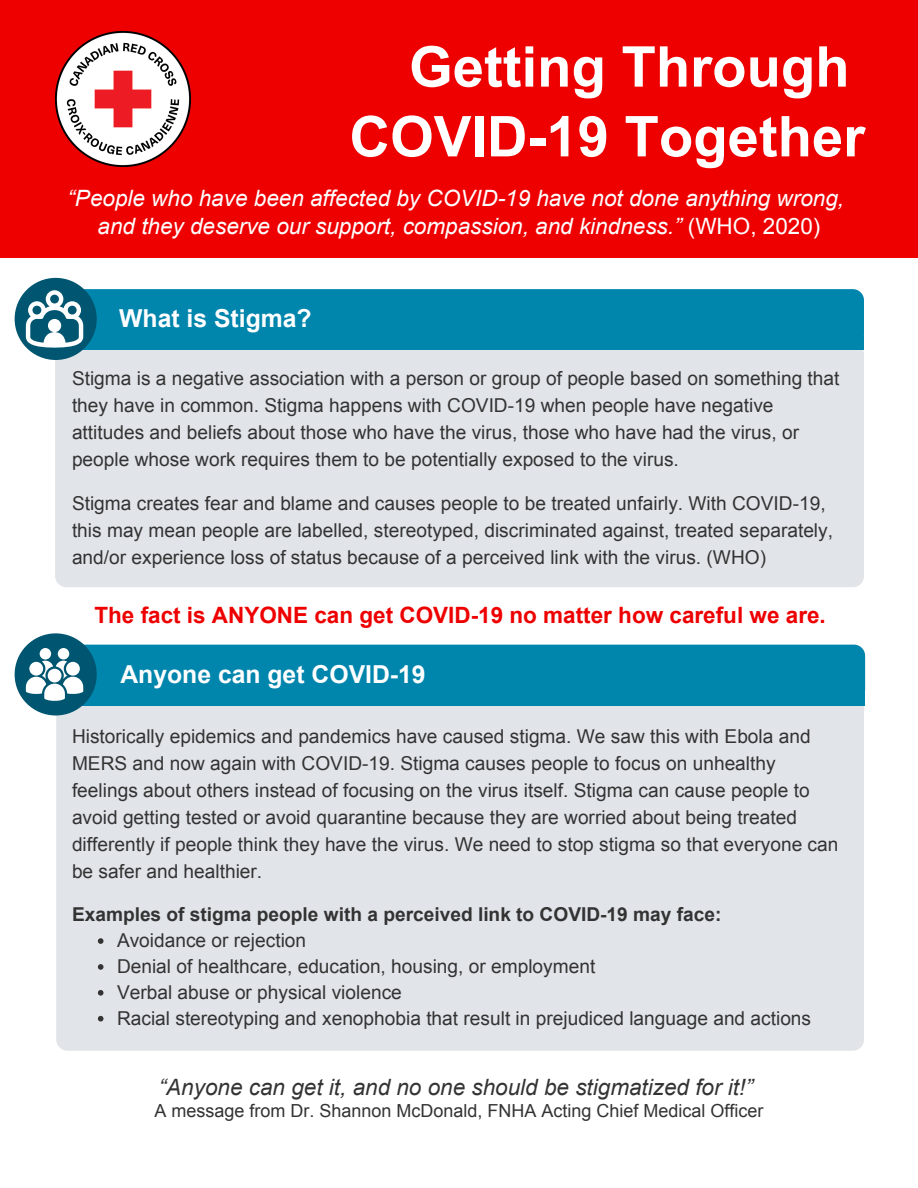
<style>
.page{position:relative;width:918px;height:1188px;background:#fff}
.page>*{position:absolute;margin:0;border:0;box-sizing:border-box;transform-origin:0 0}
.t1{font:700 56.25px/69.8px "Arial";color:#fff;text-align:right}
.t2{font:700 24.75px "Arial";color:#fff}
.t3{font:italic 22.5px/28.2px "Arial";color:#fff;text-align:center}
.t4{font:700 22.5px "Arial";color:#e00}
.t5{font:italic 22.5px "Arial";color:#333}
.t6{font:19.2px/27px "Arial";color:#333}
.t7{font:700 19.2px "Arial";color:#333}
.t8{font:18px "Arial";color:#333}
.s1{font-style:normal}
</style>
<div class="page">
<div style="left:0;top:0;width:918px;height:258px;background:#e00"></div>
<div style="left:55px;top:350px;width:809px;height:237px;background:#e1e5e9"></div>
<div style="left:84px;top:289px;width:780px;height:47px;background:#0085ad"></div>
<div style="left:55px;top:336px;width:809px;height:14px;background:#0085ad"></div>
<div style="left:56px;top:705px;width:808px;height:346px;background:#e1e5e9"></div>
<div style="left:85px;top:645px;width:780px;height:47px;background:#0085ad"></div>
<svg style="left:98px;top:938px;width:6px;height:6px"></svg>
<svg style="left:98px;top:964px;width:6px;height:6px"></svg>
<svg style="left:98px;top:990px;width:6px;height:6px"></svg>
<svg style="left:98px;top:1016px;width:6px;height:6px"></svg>
<div style="left:56px;top:692px;width:809px;height:13px;background:#0085ad"></div>
<div style="left:15px;top:278px;width:82px;height:82px;background:#005670;border-radius:50%"></div>
<svg style="left:26px;top:290px;width:57px;height:58px"></svg>
<div style="left:15px;top:633px;width:82px;height:82px;background:#005670;border-radius:50%"></div>
<svg style="left:26px;top:648px;width:57px;height:53px"></svg>
<img style="left:55px;top:32px;width:135px;height:134px">
<h1 class="t1" style="left:349px;top:34px;width:517px">Getting Through<br>COVID-19 Together</h1>
<p class="t3" style="left:68px;top:184px;width:778px">“People who have been affected by COVID-19 have not done anything wrong, and they deserve our support, compassion, and kindness.” <span class="s1">(WHO, 2020)</span></p>
<p class="t2" style="left:119px;top:302px;width:194px">What is Stigma?</p>
<p class="t6" style="left:72px;top:365px;width:769px">Stigma is a negative association with a person or group of people based on something that they have in common. Stigma happens with COVID-19 when people have negative attitudes and beliefs about those who have the virus, those who have had the virus, or people whose work requires them to be potentially exposed to the virus.</p>
<p class="t6" style="left:72px;top:490px;width:763px">Stigma creates fear and blame and causes people to be treated unfairly. With COVID-19, this may mean people are labelled, stereotyped, discriminated against, treated separately, and/or experience loss of status because of a perceived link with the virus. (WHO)</p>
<p class="t4" style="left:94px;top:600px;width:733px">The fact is ANYONE can get COVID-19 no matter how careful we are.</p>
<p class="t2" style="left:120px;top:658px;width:307px">Anyone can get COVID-19</p>
<p class="t6" style="left:72px;top:722px;width:768px">Historically epidemics and pandemics have caused stigma. We saw this with Ebola and MERS and now again with COVID-19. Stigma causes people to focus on unhealthy feelings about others instead of focusing on the virus itself. Stigma can cause people to avoid getting tested or avoid quarantine because they are worried about being treated differently if people think they have the virus. We need to stop stigma so that everyone can be safer and healthier.</p>
<p class="t7" style="left:72px;top:902px;width:651px">Examples of stigma people with a perceived link to COVID-19 may face:</p>
<p class="t6" style="left:117px;top:928px;width:696px;line-height:25.8px">Avoidance or rejection<br>Denial of healthcare, education, housing, or employment<br>Verbal abuse or physical violence<br>Racial stereotyping and xenophobia that result in prejudiced language and actions</p>
<p class="t5" style="left:159px;top:1072px;width:596px">“Anyone can get it, and no one should be stigmatized for it!”</p>
<p class="t8" style="left:154px;top:1099px;width:611px">A message from Dr. Shannon McDonald, FNHA Acting Chief Medical Officer</p>
</div>
